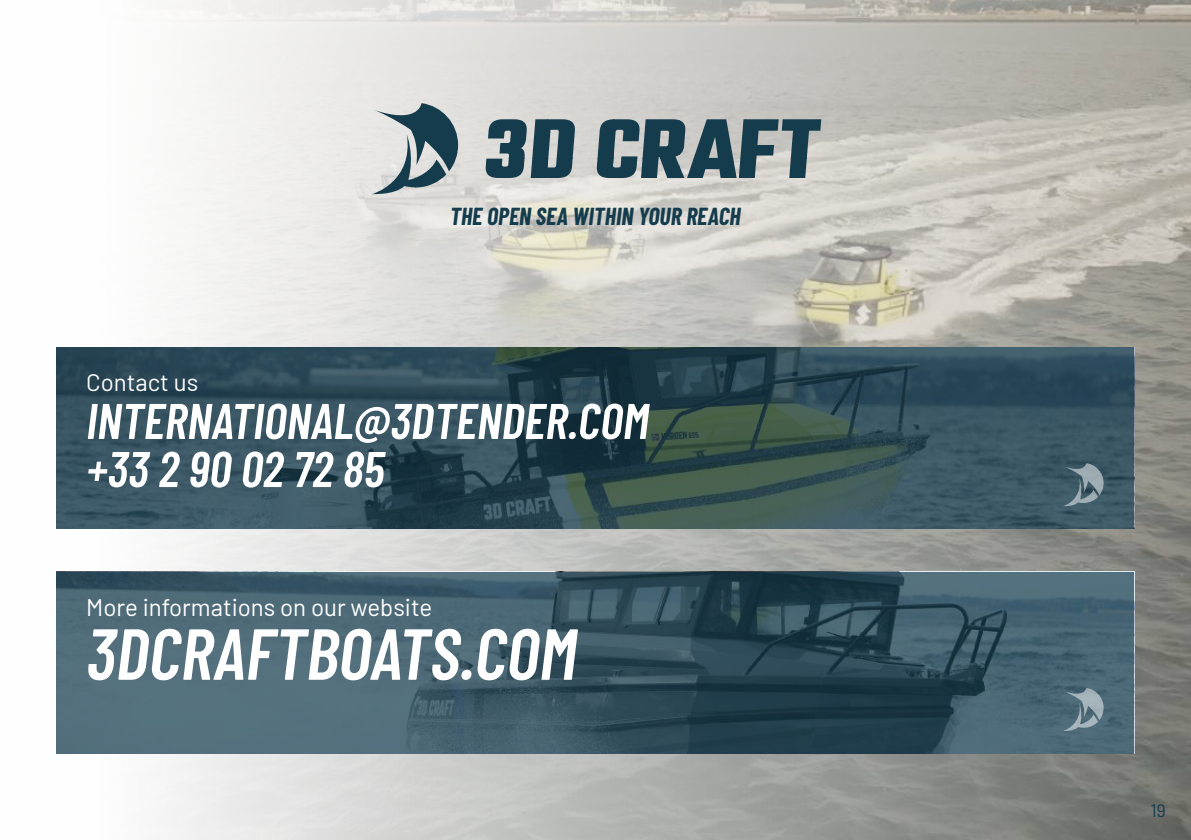
<style>
.page{position:relative;width:1191px;height:840px;background:#fff}
.page>*{position:absolute;margin:0;border:0;box-sizing:border-box;transform-origin:0 0}
.t1{font:italic 600 72px "Barlow Condensed";color:#fff}
.t2{font:italic 600 50px/48px "Barlow Condensed";color:#fff}
.t3{font:24px "Barlow";color:#fff}
.t4{font:italic 700 24px "Barlow Condensed";color:#153c4c}
.t5{font:18px "Barlow";color:#153c4c}
</style>
<div class="page">
<img style="left:56px;top:0;width:1135px;height:839px">
<svg style="left:485px;top:119px;width:90px;height:59px;background:#516c76"></svg>
<svg style="left:596px;top:119px;width:225px;height:59px;background:#5e757d"></svg>
<svg style="left:372px;top:103px;width:86px;height:91px;background:#91a0a5"></svg>
<svg style="left:57px;top:571px;width:1077px;height:182px;background:#3f5b69"></svg>
<svg style="left:57px;top:347px;width:1077px;height:181px;background:#324e58"></svg>
<svg style="left:1063px;top:687px;width:40px;height:43px;background:#6e8591"></svg>
<svg style="left:1063px;top:463px;width:40px;height:43px;background:#627983"></svg>
<p class="t4" style="left:450px;top:199px;width:292px">THE OPEN SEA WITHIN YOUR REACH</p>
<p class="t3" style="left:86px;top:364px;width:113px">Contact us</p>
<p class="t2" style="left:86px;top:393px;width:564px">INTERNATIONAL@3DTENDER.COM +33 2 90 02 72 85</p>
<p class="t3" style="left:86px;top:589px;width:347px">More informations on our website</p>
<h1 class="t1" style="left:86px;top:602px;width:492px">3DCRAFTBOATS.COM</h1>
<p class="t5" style="left:1150px;top:797px;width:17px">19</p>
</div>
